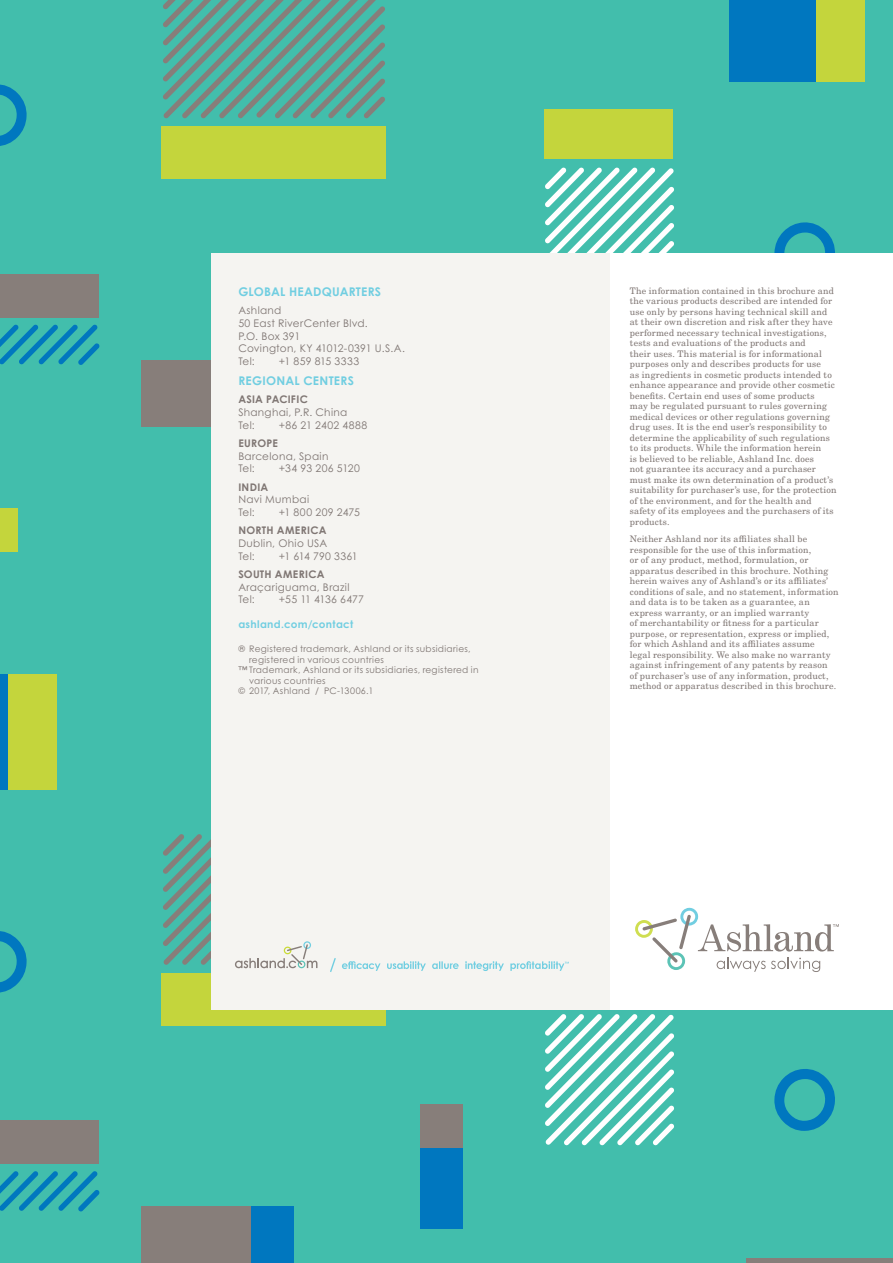
<style>
.page{position:relative;width:893px;height:1263px;background:#fff}
.page>*{position:absolute;margin:0;border:0;box-sizing:border-box;transform-origin:0 0}
.ash_signoff_header{font:700 12px "Century Gothic Pro";letter-spacing:.015em;color:#71cee1}
.ash_signoff_text_B{font:10.5px/12.8px "Century Gothic Pro";letter-spacing:.03em;color:#7f7673}
.ash_signoff_bold_CAP{font:700 10.5px "Century Gothic Pro";letter-spacing:.025em;color:#7f7673}
.ash_signoff_text_B-2{font:10.5px "Century Gothic Pro";letter-spacing:.01em;color:#7f7673}
.ash_signoff_url{font:700 10.5px "Century Gothic Pro";letter-spacing:.03em;color:#71cee1}
.ash_signoff_disclaim{font:9px/10.5px "New Century Schlbk LT Pro";letter-spacing:.02em;color:#7f7673}
.ash_signoff_copyrigh{font:9px/10.5px "Century Gothic Pro";letter-spacing:.035em;color:#7f7673}
</style>
<div class="page">
<div style="left:0;top:662px;width:117px;height:601px;background:#42beac"></div>
<div style="left:0;top:674px;width:8px;height:116px;background:#0077bf"></div>
<div style="left:8px;top:674px;width:48px;height:116px;background:#c4d53c"></div>
<div style="left:0;top:1120px;width:98px;height:44px;background:#877e7a"></div>
<svg style="left:0;top:931px;width:27px;height:62px"></svg>
<svg style="left:0;top:1171px;width:100px;height:40px"></svg>
<div style="left:0;top:0;width:117px;height:662px;background:#42beac"></div>
<div style="left:0;top:509px;width:18px;height:43px;background:#c4d53c"></div>
<div style="left:0;top:274px;width:98px;height:43px;background:#877e7a"></div>
<svg style="left:0;top:84px;width:27px;height:62px"></svg>
<svg style="left:0;top:324px;width:100px;height:41px"></svg>
<div style="left:116px;top:800px;width:777px;height:463px;background:#42beac"></div>
<div style="left:161px;top:973px;width:225px;height:52px;background:#c4d53c"></div>
<div style="left:420px;top:1148px;width:42px;height:80px;background:#0077bf"></div>
<div style="left:420px;top:1104px;width:42px;height:44px;background:#877e7a"></div>
<div style="left:746px;top:1258px;width:147px;height:5px;background:#877e7a"></div>
<div style="left:141px;top:1207px;width:110px;height:56px;background:#877e7a"></div>
<div style="left:251px;top:1207px;width:42px;height:56px;background:#0077bf"></div>
<svg style="left:774px;top:1069px;width:61px;height:62px"></svg>
<svg style="left:545px;top:1014px;width:129px;height:131px"></svg>
<div style="left:116px;top:0;width:777px;height:800px;background:#42beac"></div>
<div style="left:161px;top:126px;width:225px;height:53px;background:#c4d53c"></div>
<div style="left:544px;top:109px;width:129px;height:50px;background:#c4d53c"></div>
<div style="left:729px;top:0;width:87px;height:81px;background:#0077bf"></div>
<div style="left:816px;top:0;width:49px;height:81px;background:#c4d53c"></div>
<div style="left:141px;top:360px;width:110px;height:66px;background:#877e7a"></div>
<svg style="left:774px;top:222px;width:61px;height:31px"></svg>
<svg style="left:545px;top:167px;width:129px;height:86px"></svg>
<svg style="left:163px;top:0;width:222px;height:118px"></svg>
<div style="left:211px;top:253px;width:682px;height:756px;background:#fff"></div>
<div style="left:211px;top:253px;width:399px;height:756px;background:#f5f4f1"></div>
<svg style="left:635px;top:908px;width:204px;height:64px"></svg>
<svg style="left:163px;top:834px;width:406px;height:138px"></svg>
<p class="ash_signoff_header" style="left:238px;top:284px;width:144px">GLOBAL HEADQUARTERS</p>
<p class="ash_signoff_text_B" style="left:238px;top:304px;width:168px">Ashland<br>50 East RiverCenter Blvd.<br>P.O. Box 391<br>Covington, KY 41012-0391 U.S.A.<br>Tel:</p>
<p class="ash_signoff_text_B" style="left:279px;top:355px;width:82px">+1 859 815 3333</p>
<p class="ash_signoff_header" style="left:238px;top:373px;width:117px">REGIONAL CENTERS</p>
<p class="ash_signoff_bold_CAP" style="left:238px;top:393px;width:71px">ASIA PACIFIC</p>
<p class="ash_signoff_text_B" style="left:238px;top:406px;width:111px">Shanghai, P.R. China<br>Tel:</p>
<p class="ash_signoff_text_B" style="left:279px;top:418px;width:90px">+86 21 2402 4888</p>
<p class="ash_signoff_bold_CAP" style="left:238px;top:436px;width:41px">EUROPE</p>
<p class="ash_signoff_text_B" style="left:238px;top:449px;width:92px">Barcelona, Spain<br>Tel:</p>
<p class="ash_signoff_text_B" style="left:279px;top:462px;width:83px">+34 93 206 5120</p>
<p class="ash_signoff_bold_CAP" style="left:238px;top:480px;width:31px">INDIA</p>
<p class="ash_signoff_text_B" style="left:238px;top:493px;width:72px">Navi Mumbai<br>Tel:</p>
<p class="ash_signoff_text_B" style="left:279px;top:506px;width:83px">+1 800 209 2475</p>
<p class="ash_signoff_bold_CAP" style="left:238px;top:524px;width:90px">NORTH AMERICA</p>
<p class="ash_signoff_text_B" style="left:238px;top:537px;width:91px">Dublin, Ohio USA<br>Tel:</p>
<p class="ash_signoff_text_B-2" style="left:279px;top:549px;width:80px">+1 614 790 3361</p>
<p class="ash_signoff_bold_CAP" style="left:238px;top:567px;width:88px">SOUTH AMERICA</p>
<p class="ash_signoff_text_B" style="left:238px;top:580px;width:113px">Araçariguama, Brazil<br>Tel:</p>
<p class="ash_signoff_text_B-2" style="left:279px;top:593px;width:87px">+55 11 4136 6477</p>
<p class="ash_signoff_url" style="left:238px;top:618px;width:117px">ashland.com/contact</p>
<p class="ash_signoff_copyrigh" style="left:249px;top:644px;width:223px;text-indent:-11px">® Registered trademark, Ashland or its subsidiaries, registered in various countries</p>
<p class="ash_signoff_copyrigh" style="left:249px;top:665px;width:231px;text-indent:-11px">™ Trademark, Ashland or its subsidiaries, registered in various countries</p>
<p class="ash_signoff_copyrigh" style="left:238px;top:686px;width:137px">© 2017, Ashland / PC-13006.1</p>
<p class="ash_signoff_disclaim" style="left:630px;top:285px;width:208px">The information contained in this brochure and the various products described are intended for use only by persons having technical skill and at their own discretion and risk after they have performed necessary technical investigations, tests and evaluations of the products and<br>their uses. This material is for informational purposes only and describes products for use<br>as ingredients in cosmetic products intended to enhance appearance and provide other cosmetic benefits. Certain end uses of some products<br>may be regulated pursuant to rules governing medical devices or other regulations governing drug uses. It is the end user’s responsibility to determine the applicability of such regulations to its products. While the information herein<br>is believed to be reliable, Ashland Inc. does<br>not guarantee its accuracy and a purchaser must make its own determination of a product’s suitability for purchaser’s use, for the protection of the environment, and for the health and safety of its employees and the purchasers of its products.</p>
<p class="ash_signoff_disclaim" style="left:630px;top:534px;width:210px">Neither Ashland nor its affiliates shall be responsible for the use of this information,<br>or of any product, method, formulation, or apparatus described in this brochure. Nothing herein waives any of Ashland’s or its affiliates’ conditions of sale, and no statement, information and data is to be taken as a guarantee, an express warranty, or an implied warranty<br>of merchantability or fitness for a particular purpose, or representation, express or implied, for which Ashland and its affiliates assume<br>legal responsibility. We also make no warranty against infringement of any patents by reason<br>of purchaser’s use of any information, product, method or apparatus described in this brochure.</p>
</div>
